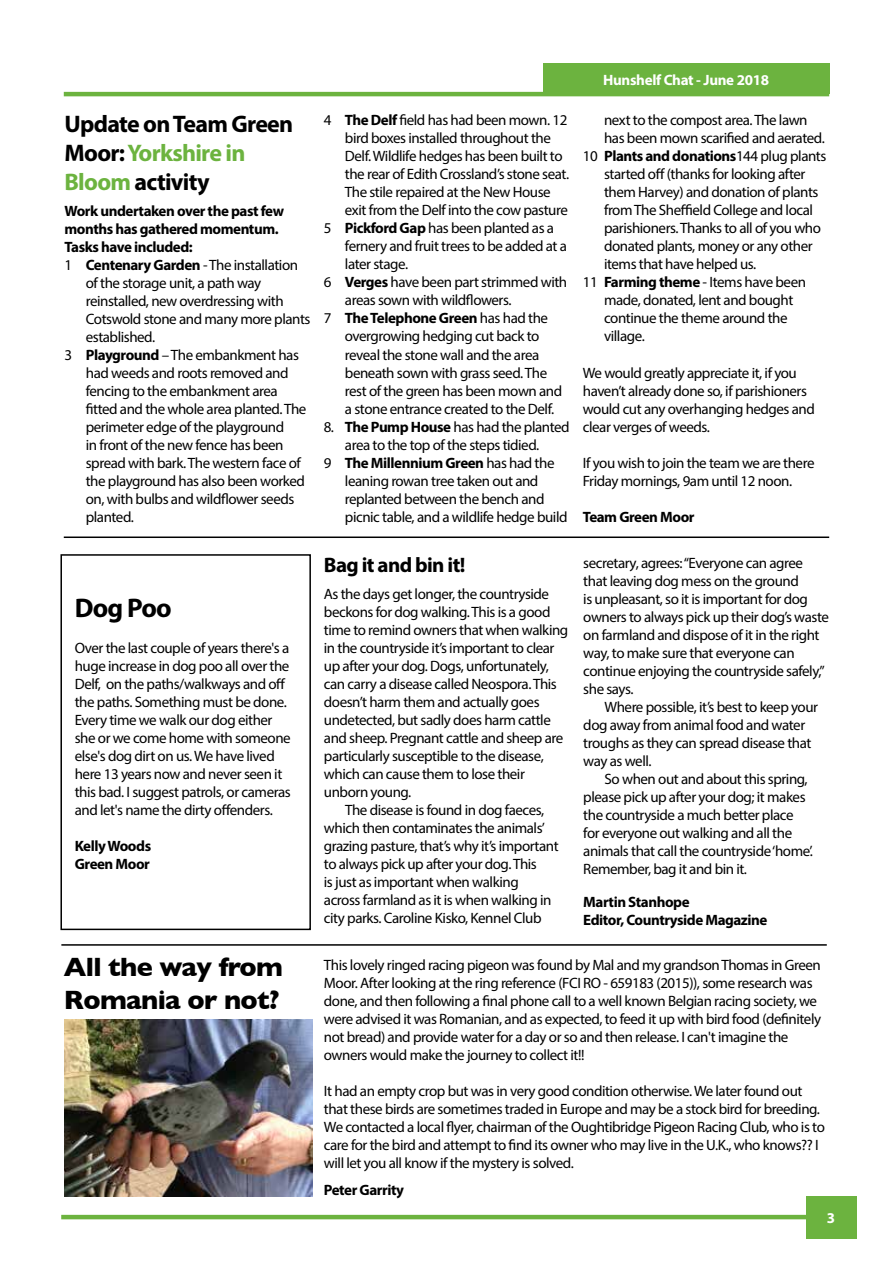
<style>
.page{position:relative;width:893px;height:1263px;background:#fff}
.page>*{position:absolute;margin:0;border:0;box-sizing:border-box;transform-origin:0 0}
.t1{font:700 27px/32.4px "Gill Sans";letter-spacing:-.025em;color:#000}
.t2{font:700 27px "Myriad Pro";letter-spacing:-.03em;color:#000}
.t3{font:700 24px/28.8px "Myriad Pro";letter-spacing:-.03em;color:#000}
.t4{font:700 21px "Myriad Pro";letter-spacing:-.03em;color:#000}
.t5{font:15px/18px "Myriad Pro";letter-spacing:-.03em;color:#000}
.t6{font:700 15px/18px "Myriad Pro";letter-spacing:-.03em;color:#000}
.t7{font:700 15px "Myriad Pro";letter-spacing:-.02em;color:#fff}
.s1{color:#6cb33f}
.s2{font-weight:700}
.s3{font-weight:400}
</style>
<div class="page">
<img style="left:65px;top:1019px;width:247px;height:178px">
<div style="left:60px;top:554px;width:251px;height:376px;border:2px solid #000"></div>
<hr style="left:64px;top:536px;width:765px;height:2px;background:#000">
<hr style="left:61px;top:944px;width:766px;height:2px;background:#000">
<hr style="left:61px;top:1215px;width:768px;height:4px;background:#6cb33f">
<div style="left:806px;top:1196px;width:50px;height:43px;background:#6cb33f"></div>
<hr style="left:64px;top:92px;width:765px;height:4px;background:#6cb33f">
<div style="left:543px;top:64px;width:286px;height:30px;background:#6cb33f"></div>
<h2 class="t3" style="left:65px;top:109px;width:230px">Update on Team Green<br>Moor: <span class="s1">Yorkshire in<br>Bloom</span> activity</h2>
<p class="t6" style="left:65px;top:202px;width:221px">Work undertaken over the past few</p>
<p class="t6" style="left:65px;top:220px;width:216px">months has gathered momentum.</p>
<p class="t6" style="left:65px;top:238px;width:130px">Tasks have included:</p>
<p class="t5" style="left:65px;top:256px;width:235px">1 <span class="s2">Centenary Garden</span> - The installation</p>
<p class="t5" style="left:86px;top:274px;width:177px">of the storage unit, a path way</p>
<p class="t5" style="left:86px;top:292px;width:199px">reinstalled, new overdressing with</p>
<p class="t5" style="left:86px;top:310px;width:226px">Cotswold stone and many more plants</p>
<p class="t5" style="left:86px;top:328px;width:71px">established.</p>
<p class="t5" style="left:65px;top:346px;width:236px">3 <span class="s2">Playground</span> – The embankment has</p>
<p class="t5" style="left:86px;top:364px;width:204px">had weeds and roots removed and</p>
<p class="t5" style="left:86px;top:382px;width:193px">fencing to the embankment area</p>
<p class="t5" style="left:86px;top:400px;width:222px">fitted and the whole area planted. The</p>
<p class="t5" style="left:86px;top:418px;width:200px">perimeter edge of the playground</p>
<p class="t5" style="left:86px;top:436px;width:199px">in front of the new fence has been</p>
<p class="t5" style="left:86px;top:454px;width:217px">spread with bark. The western face of</p>
<p class="t5" style="left:86px;top:472px;width:221px">the playground has also been worked</p>
<p class="t5" style="left:86px;top:490px;width:210px">on, with bulbs and wildflower seeds</p>
<p class="t5" style="left:86px;top:508px;width:50px">planted.</p>
<h1 class="t2" style="left:75px;top:590px;width:99px">Dog Poo</h1>
<p class="t5" style="left:75px;top:639px;width:218px">Over the last couple of years there's a huge increase in dog poo all over the Delf, on the paths/walkways and off the paths. Something must be done.<br>Every time we walk our dog either she or we come home with someone else's dog dirt on us. We have lived here 13 years now and never seen it this bad. I suggest patrols, or cameras and let's name the dirty offenders.</p>
<p class="t6" style="left:75px;top:837px;width:78px">Kelly Woods<br>Green Moor</p>
<h1 class="t1" style="left:64px;top:950px;width:220px">All the way from<br>Romania or not?</h1>
<p class="t5" style="left:324px;top:111px;width:245px">4 <span class="s2">The Delf</span> field has had been mown. 12</p>
<p class="t5" style="left:345px;top:129px;width:207px">bird boxes installed throughout the</p>
<p class="t5" style="left:345px;top:147px;width:219px">Delf. Wildlife hedges has been built to</p>
<p class="t5" style="left:345px;top:165px;width:226px">the rear of Edith Crossland’s stone seat.</p>
<p class="t5" style="left:345px;top:183px;width:207px">The stile repaired at the New House</p>
<p class="t5" style="left:345px;top:201px;width:224px">exit from the Delf into the cow pasture</p>
<p class="t5" style="left:324px;top:219px;width:232px">5 <span class="s2">Pickford Gap</span> has been planted as a</p>
<p class="t5" style="left:345px;top:237px;width:224px">fernery and fruit trees to be added at a</p>
<p class="t5" style="left:345px;top:255px;width:65px">later stage.</p>
<p class="t5" style="left:324px;top:273px;width:245px">6 <span class="s2">Verges</span> have been part strimmed with</p>
<p class="t5" style="left:345px;top:291px;width:168px">areas sown with wildflowers.</p>
<p class="t6" style="left:324px;top:309px;width:226px"><span class="s3">7</span> The Telephone Green <span class="s3">has had the</span></p>
<p class="t5" style="left:345px;top:327px;width:196px">overgrowing hedging cut back to</p>
<p class="t5" style="left:345px;top:345px;width:196px">reveal the stone wall and the area</p>
<p class="t5" style="left:345px;top:363px;width:204px">beneath sown with grass seed. The</p>
<p class="t5" style="left:345px;top:381px;width:219px">rest of the green has been mown and</p>
<p class="t5" style="left:345px;top:399px;width:211px">a stone entrance created to the Delf.</p>
<p class="t5" style="left:324px;top:417px;width:247px">8. <span class="s2">The Pump House</span> has had the planted</p>
<p class="t5" style="left:345px;top:435px;width:196px">area to the top of the steps tidied.</p>
<p class="t6" style="left:324px;top:453px;width:232px"><span class="s3">9</span> The Millennium Green <span class="s3">has had the</span></p>
<p class="t5" style="left:345px;top:471px;width:195px">leaning rowan tree taken out and</p>
<p class="t5" style="left:345px;top:489px;width:201px">replanted between the bench and</p>
<p class="t5" style="left:345px;top:507px;width:224px">picnic table, and a wildlife hedge build</p>
<h3 class="t4" style="left:324px;top:551px;width:143px">Bag it and bin it!</h3>
<p class="t5" style="left:324px;top:584px;width:227px">As the days get longer, the countryside</p>
<p class="t5" style="left:324px;top:602px;width:228px">beckons for dog walking. This is a good</p>
<p class="t5" style="left:324px;top:620px;width:246px">time to remind owners that when walking</p>
<p class="t5" style="left:324px;top:638px;width:232px">in the countryside it’s important to clear</p>
<p class="t5" style="left:324px;top:656px;width:227px">up after your dog. Dogs, unfortunately,</p>
<p class="t5" style="left:324px;top:674px;width:234px">can carry a disease called Neospora. This</p>
<p class="t5" style="left:324px;top:692px;width:217px">doesn’t harm them and actually goes</p>
<p class="t5" style="left:324px;top:710px;width:228px">undetected, but sadly does harm cattle</p>
<p class="t5" style="left:324px;top:728px;width:241px">and sheep. Pregnant cattle and sheep are</p>
<p class="t5" style="left:324px;top:746px;width:221px">particularly susceptible to the disease,</p>
<p class="t5" style="left:324px;top:764px;width:202px">which can cause them to lose their</p>
<p class="t5" style="left:324px;top:782px;width:89px">unborn young.</p>
<p class="t5" style="left:345px;top:800px;width:201px">The disease is found in dog faeces,</p>
<p class="t5" style="left:324px;top:818px;width:223px">which then contaminates the animals’</p>
<p class="t5" style="left:324px;top:836px;width:236px">grazing pasture, that’s why it’s important</p>
<p class="t5" style="left:324px;top:854px;width:214px">to always pick up after your dog. This</p>
<p class="t5" style="left:324px;top:872px;width:196px">is just as important when walking</p>
<p class="t5" style="left:324px;top:890px;width:229px">across farmland as it is when walking in</p>
<p class="t5" style="left:324px;top:908px;width:219px">city parks. Caroline Kisko, Kennel Club</p>
<p class="t7" style="left:603px;top:70px;width:167px">Hunshelf Chat - June 2018</p>
<p class="t5" style="left:604px;top:111px;width:205px">next to the compost area. The lawn</p>
<p class="t5" style="left:604px;top:129px;width:222px">has been mown scarified and aerated.</p>
<p class="t6" style="left:583px;top:147px;width:245px"><span class="s3">10</span> Plants and donations<span class="s3">144 plug plants</span></p>
<p class="t5" style="left:604px;top:165px;width:203px">started off (thanks for looking after</p>
<p class="t5" style="left:604px;top:183px;width:216px">them Harvey) and donation of plants</p>
<p class="t5" style="left:604px;top:201px;width:211px">from The Sheffield College and local</p>
<p class="t5" style="left:604px;top:219px;width:218px">parishioners. Thanks to all of you who</p>
<p class="t5" style="left:604px;top:237px;width:210px">donated plants, money or any other</p>
<p class="t5" style="left:604px;top:255px;width:154px">items that have helped us.</p>
<p class="t5" style="left:583px;top:273px;width:225px">11 <span class="s2">Farming theme</span> - Items have been</p>
<p class="t5" style="left:604px;top:291px;width:191px">made, donated, lent and bought</p>
<p class="t5" style="left:604px;top:309px;width:185px">continue the theme around the</p>
<p class="t5" style="left:604px;top:327px;width:42px">village.</p>
<p class="t5" style="left:583px;top:363px;width:234px">We would greatly appreciate it, if you haven’t already done so, if parishioners would cut any overhanging hedges and clear verges of weeds.</p>
<p class="t5" style="left:583px;top:453px;width:233px">If you wish to join the team we are there<br>Friday mornings, 9am until 12 noon.</p>
<p class="t6" style="left:583px;top:507px;width:113px">Team Green Moor</p>
<p class="t5" style="left:583px;top:553px;width:247px">secretary, agrees: “Everyone can agree that leaving dog mess on the ground<br>is unpleasant, so it is important for dog owners to always pick up their dog’s waste on farmland and dispose of it in the right way, to make sure that everyone can continue enjoying the countryside safely,” she says.</p>
<p class="t5" style="left:583px;top:697px;width:236px;text-indent:21px">Where possible, it’s best to keep your dog away from animal food and water troughs as they can spread disease that way as well.</p>
<p class="t5" style="left:583px;top:769px;width:231px;text-indent:21px">So when out and about this spring, please pick up after your dog; it makes the countryside a much better place for everyone out walking and all the animals that call the countryside ‘home’.<br>Remember, bag it and bin it.</p>
<p class="t6" style="left:583px;top:892px;width:186px">Martin Stanhope<br>Editor, Countryside Magazine</p>
<p class="t5" style="left:324px;top:956px;width:499px">This lovely ringed racing pigeon was found by Mal and my grandson Thomas in Green Moor. After looking at the ring reference (FCI RO - 659183 (2015)), some research was done, and then following a final phone call to a well known Belgian racing society, we were advised it was Romanian, and as expected, to feed it up with bird food (definitely not bread) and provide water for a day or so and then release. I can't imagine the owners would make the journey to collect it!!</p>
<p class="t5" style="left:324px;top:1082px;width:502px">It had an empty crop but was in very good condition otherwise. We later found out that these birds are sometimes traded in Europe and may be a stock bird for breeding.<br>We contacted a local flyer, chairman of the Oughtibridge Pigeon Racing Club, who is to care for the bird and attempt to find its owner who may live in the U.K., who knows?? I will let you all know if the mystery is solved.</p>
<p class="t6" style="left:324px;top:1180px;width:82px">Peter Garrity</p>
<p class="t7" style="left:827px;top:1208px;width:10px">3</p>
</div>
